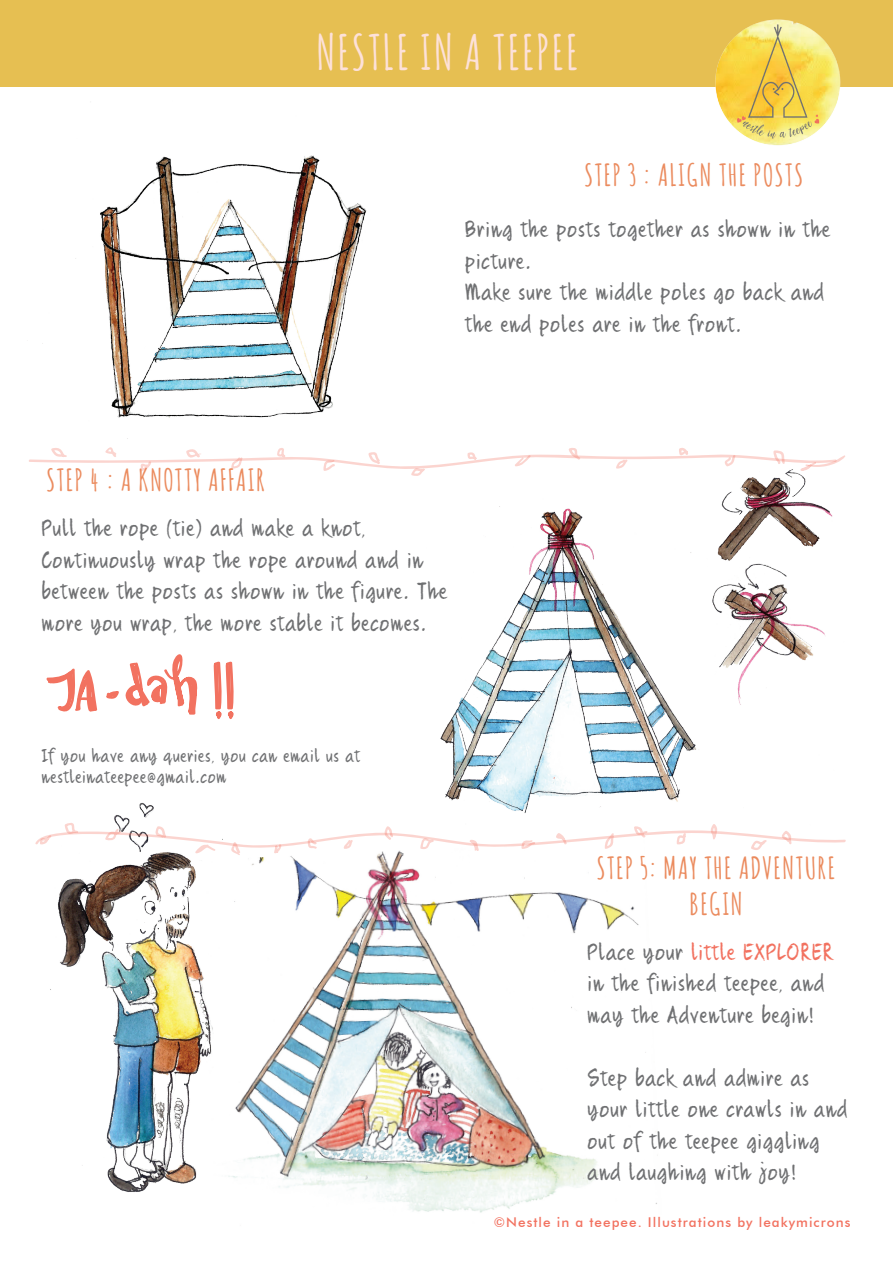
<style>
.page{position:relative;width:893px;height:1263px;background:#fff}
.page>*{position:absolute;margin:0;border:0;box-sizing:border-box;transform-origin:0 0}
.t1{font:700 48px "Amatic";letter-spacing:.075em;color:#fde1d9}
.t2{font:700 30px/36px "Amatic";letter-spacing:.075em;color:#eb8b5e;text-align:center}
.t3{font:21px/31.5px "Quikhand";letter-spacing:.075em;color:#6f7072}
.t4{font:16.5px/21px "Quikhand";letter-spacing:.075em;color:#6f7072}
.t5{font:500 13.5px "Futura BT";letter-spacing:.075em;color:#f27260}
.s1{color:#f27260}
</style>
<div class="page">
<div style="left:1px;top:0;width:892px;height:87px;background:#e6bf52"></div>
<img style="left:42px;top:155px;width:325px;height:284px">
<img style="left:440px;top:476px;width:393px;height:337px">
<img style="left:228px;top:855px;width:429px;height:358px">
<img style="left:50px;top:779px;width:163px;height:413px">
<img style="left:715px;top:19px;width:126px;height:127px">
<svg style="left:46px;top:668px;width:51px;height:44px"></svg>
<svg style="left:106px;top:691px;width:13px;height:8px"></svg>
<svg style="left:125px;top:654px;width:73px;height:61px"></svg>
<svg style="left:213px;top:661px;width:21px;height:58px"></svg>
<svg style="left:29px;top:447px;width:816px;height:29px"></svg>
<svg style="left:35px;top:823px;width:811px;height:32px"></svg>
<h1 class="t1" style="left:317px;top:18px;width:262px">NESTLE IN A TEEPEE</h1>
<h2 class="t2" style="left:585px;top:155px;width:219px">STEP 3 : ALIGN THE POSTS</h2>
<p class="t3" style="left:466px;top:214px;width:366px">Bring the posts together as shown in the picture.<br>Make sure the middle poles go back and the end poles are in the front.</p>
<h2 class="t2" style="left:47px;top:461px;width:219px">STEP 4 : A KNOTTY AFFAIR</h2>
<p class="t3" style="left:42px;top:513px;width:406px">Pull the rope (tie) and make a knot, Continuously wrap the rope around and in between the posts as shown in the figure. The more you wrap, the more stable it becomes.</p>
<p class="t4" style="left:42px;top:745px;width:319px">If you have any queries, you can email us at nestleinateepee@gmail.com</p>
<h2 class="t2" style="left:597px;top:848px;width:239px">STEP 5: MAY THE ADVENTURE<br>BEGIN</h2>
<p class="t3" style="left:588px;top:937px;width:247px">Place your <span class="s1">little EXPLORER </span>in the finished teepee, and may the Adventure begin!</p>
<p class="t3" style="left:588px;top:1063px;width:261px">Step back and admire as your little one crawls in and out of the teepee giggling and laughing with joy!</p>
<p class="t5" style="left:494px;top:1214px;width:358px">©Nestle in a teepee. Illustrations by leakymicrons</p>
</div>
